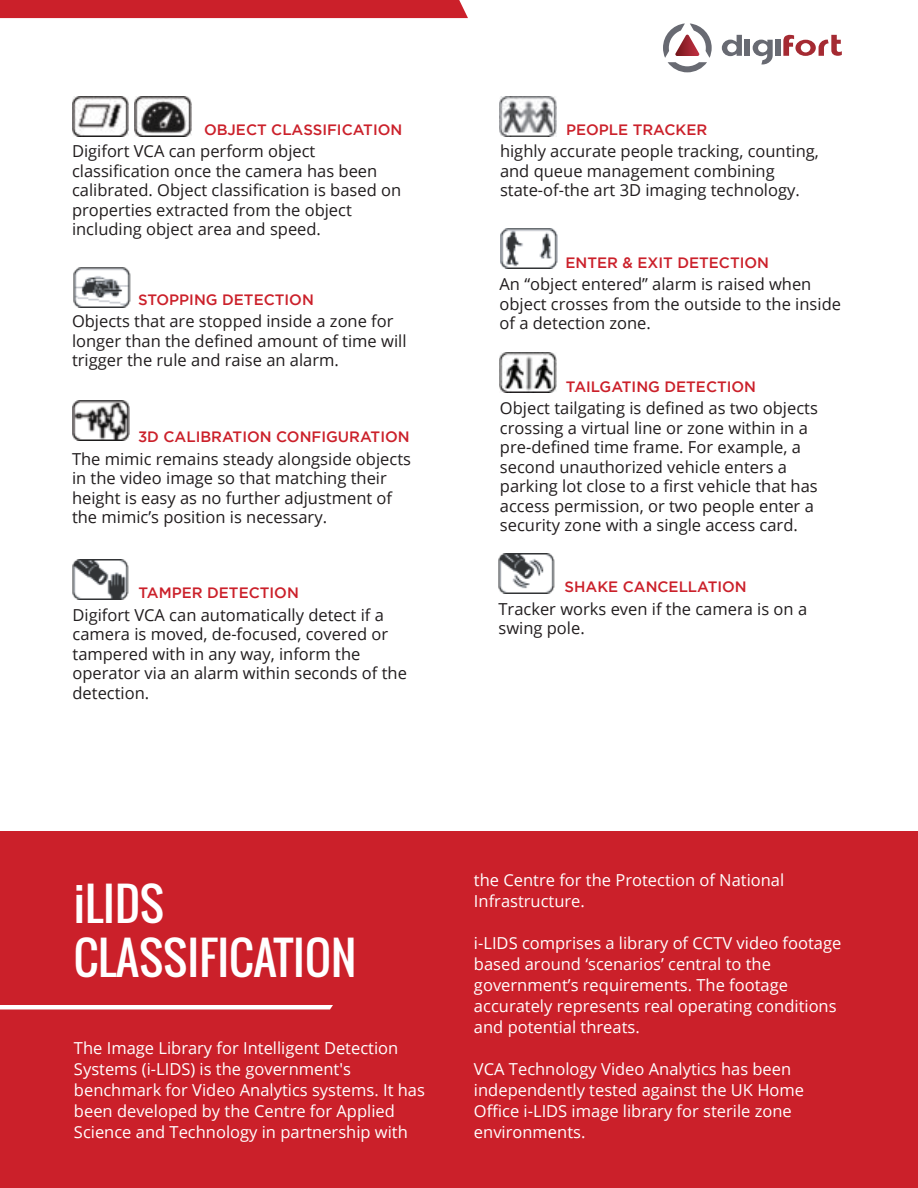
<style>
.page{position:relative;width:918px;height:1188px;background:#fff}
.page>*{position:absolute;margin:0;border:0;box-sizing:border-box;transform-origin:0 0}
.t1{font:45px/54px "Oswald";color:#fff}
.t2{font:16.5px/19.5px "Open Sans";color:#211d1e}
.t3{font:16.5px/21px "Open Sans";color:#fff}
.t4{font:500 15px "Gotham";color:#cb202a}
</style>
<div class="page">
<img style="left:500px;top:352px;width:56px;height:41px">
<img style="left:73px;top:267px;width:57px;height:41px">
<img style="left:501px;top:228px;width:57px;height:40px">
<img style="left:73px;top:400px;width:57px;height:41px">
<img style="left:134px;top:96px;width:57px;height:40px">
<img style="left:72px;top:96px;width:57px;height:40px">
<img style="left:72px;top:560px;width:57px;height:40px">
<img style="left:498px;top:554px;width:57px;height:40px">
<img style="left:500px;top:96px;width:56px;height:40px">
<div style="left:745px;top:40px;width:5px;height:16px;background:#686a72"></div>
<div style="left:775px;top:40px;width:6px;height:16px;background:#686a72"></div>
<svg style="left:722px;top:35px;width:20px;height:21px"></svg>
<svg style="left:783px;top:35px;width:59px;height:21px"></svg>
<svg style="left:753px;top:40px;width:20px;height:24px"></svg>
<svg style="left:663px;top:23px;width:49px;height:49px"></svg>
<div style="left:0;top:0;width:468px;height:18px;background:#cb202a"></div>
<div style="left:0;top:831px;width:918px;height:357px;background:#cb202a"></div>
<svg style="left:0;top:1005px;width:333px;height:5px"></svg>
<p class="t4" style="left:204px;top:121px;width:200px">OBJECT CLASSIFICATION</p>
<p class="t2" style="left:72px;top:141px;width:331px">Digifort VCA can perform object classification once the camera has been calibrated. Object classification is based on properties extracted from the object including object area and speed.</p>
<p class="t4" style="left:138px;top:291px;width:177px">STOPPING DETECTION</p>
<p class="t2" style="left:72px;top:311px;width:336px">Objects that are stopped inside a zone for longer than the defined amount of time will trigger the rule and raise an alarm.</p>
<p class="t4" style="left:138px;top:428px;width:273px">3D CALIBRATION CONFIGURATION</p>
<p class="t2" style="left:72px;top:448px;width:341px">The mimic remains steady alongside objects in the video image so that matching their height is easy as no further adjustment of the mimic’s position is necessary.</p>
<p class="t4" style="left:139px;top:584px;width:162px">TAMPER DETECTION</p>
<p class="t2" style="left:73px;top:604px;width:336px">Digifort VCA can automatically detect if a camera is moved, de-focused, covered or tampered with in any way, inform the operator via an alarm within seconds of the detection.</p>
<p class="t4" style="left:566px;top:121px;width:143px">PEOPLE TRACKER</p>
<p class="t2" style="left:500px;top:141px;width:320px">highly accurate people tracking, counting, and queue management combining state-of-the art 3D imaging technology.</p>
<p class="t4" style="left:566px;top:254px;width:205px">ENTER &amp; EXIT DETECTION</p>
<p class="t2" style="left:500px;top:274px;width:343px">An “object entered” alarm is raised when object crosses from the outside to the inside of a detection zone.</p>
<p class="t4" style="left:566px;top:378px;width:192px">TAILGATING DETECTION</p>
<p class="t2" style="left:500px;top:398px;width:319px">Object tailgating is defined as two objects crossing a virtual line or zone within in a pre-defined time frame. For example, a second unauthorized vehicle enters a parking lot close to a first vehicle that has access permission, or two people enter a security zone with a single access card.</p>
<p class="t4" style="left:565px;top:578px;width:184px">SHAKE CANCELLATION</p>
<p class="t2" style="left:499px;top:598px;width:310px">Tracker works even if the camera is on a swing pole.</p>
<h1 class="t1" style="left:74px;top:876px;width:284px">iLIDS<br>CLASSIFICATION</h1>
<p class="t3" style="left:74px;top:1037px;width:353px">The Image Library for Intelligent Detection Systems (i-LIDS) is the government's benchmark for Video Analytics systems. It has been developed by the Centre for Applied Science and Technology in partnership with</p>
<p class="t3" style="left:474px;top:869px;width:312px">the Centre for the Protection of National<br>Infrastructure.</p>
<p class="t3" style="left:474px;top:932px;width:369px">i-LIDS comprises a library of CCTV video footage based around ‘scenarios’ central to the government’s requirements. The footage accurately represents real operating conditions and potential threats.</p>
<p class="t3" style="left:474px;top:1058px;width:332px">VCA Technology Video Analytics has been independently tested against the UK Home Office i-LIDS image library for sterile zone environments.</p>
</div>
